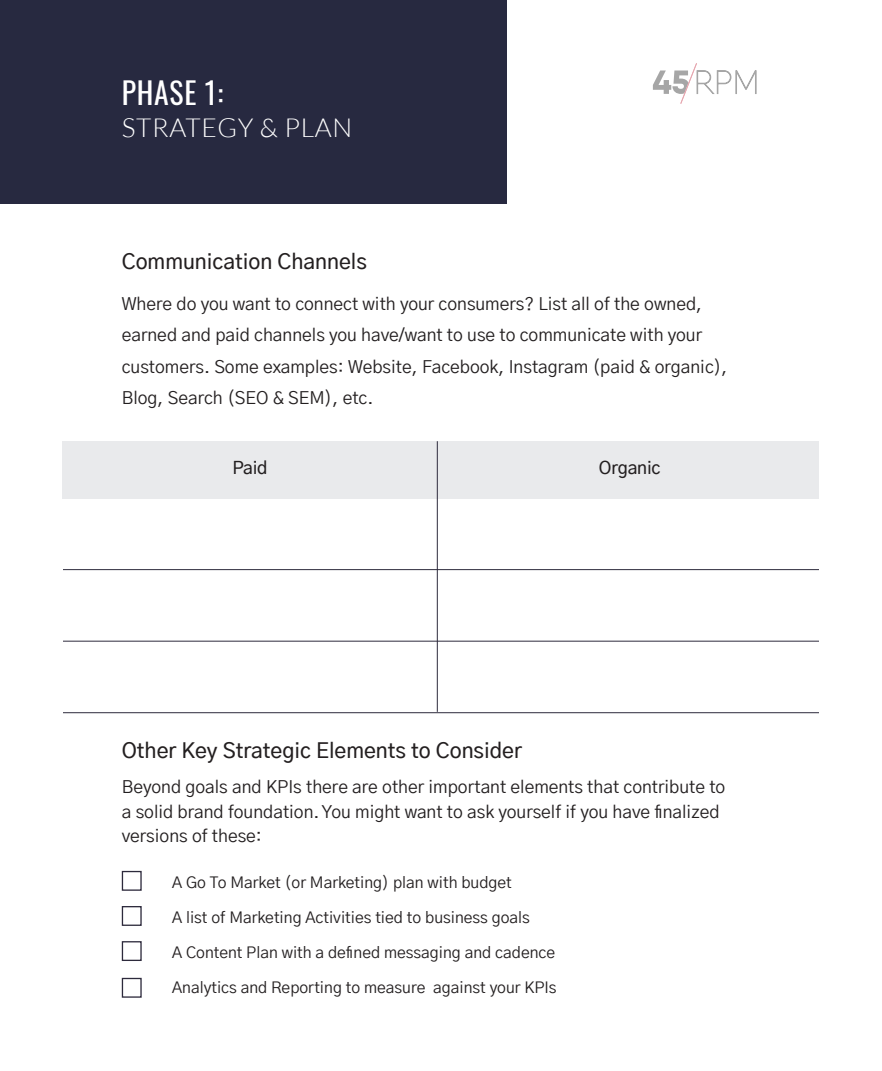
<style>
.page{position:relative;width:882px;height:1071px;background:#fff}
.page>*{position:absolute;margin:0;border:0;box-sizing:border-box;transform-origin:0 0}
.t1{font:29.75px "Oswald";letter-spacing:.025em;color:#fff}
.t2{font:300 26.25px "Lato";letter-spacing:.025em;color:#fff}
.t3{font:500 21px "Gothic A1";color:#231f20}
.t4{font:17.5px/31.5px "Gothic A1";color:#231f20}
.t5{font:500 17.5px "Gothic A1";letter-spacing:-.01em;color:#231f20}
.t6{font:15.75px "Gothic A1";color:#231f20}
</style>
<div class="page">
<svg style="left:653px;top:63px;width:104px;height:41px"></svg>
<div style="left:0;top:0;width:507px;height:204px;background:#272940"></div>
<div style="left:122px;top:906px;width:20px;height:20px;border:1px solid #2d2a3c"></div>
<div style="left:122px;top:871px;width:20px;height:20px;border:1px solid #2d2a3c"></div>
<div style="left:122px;top:941px;width:20px;height:20px;border:1px solid #2d2a3c"></div>
<div style="left:122px;top:978px;width:20px;height:20px;border:1px solid #2d2a3c"></div>
<div style="left:62px;top:442px;width:757px;height:57px;background:#e9eaec"></div>
<hr style="left:63px;top:569px;width:756px;height:1px;background:#2d2a3c">
<hr style="left:63px;top:641px;width:756px;height:1px;background:#2d2a3c">
<hr style="left:63px;top:712px;width:756px;height:1px;background:#2d2a3c">
<hr style="left:437px;top:441px;width:1px;height:271px;background:#2d2a3c">
<p class="t1" style="left:122px;top:67px;width:103px">PHASE 1:</p>
<p class="t2" style="left:122px;top:113px;width:232px">STRATEGY &amp; PLAN</p>
<p class="t3" style="left:122px;top:246px;width:247px">Communication Channels</p>
<p class="t4" style="left:122px;top:287px;width:607px">Where do you want to connect with your consumers? List all of the owned, earned and paid channels you have/want to use to communicate with your customers. Some examples: Website, Facebook, Instagram (paid &amp; organic), Blog, Search (SEO &amp; SEM), etc.</p>
<p class="t5" style="left:232px;top:455px;width:37px">Paid</p>
<p class="t5" style="left:599px;top:455px;width:63px">Organic</p>
<p class="t3" style="left:122px;top:735px;width:402px">Other Key Strategic Elements to Consider</p>
<p class="t4" style="left:122px;top:774px;width:605px;line-height:24.5px">Beyond goals and KPIs there are other important elements that contribute to a solid brand foundation. You might want to ask yourself if you have finalized versions of these:</p>
<p class="t6" style="left:172px;top:871px;width:341px">A Go To Market (or Marketing) plan with budget</p>
<p class="t6" style="left:172px;top:906px;width:359px">A list of Marketing Activities tied to business goals</p>
<p class="t6" style="left:172px;top:941px;width:384px">A Content Plan with a defined messaging and cadence</p>
<p class="t6" style="left:172px;top:976px;width:386px">Analytics and Reporting to measure against your KPIs</p>
</div>
